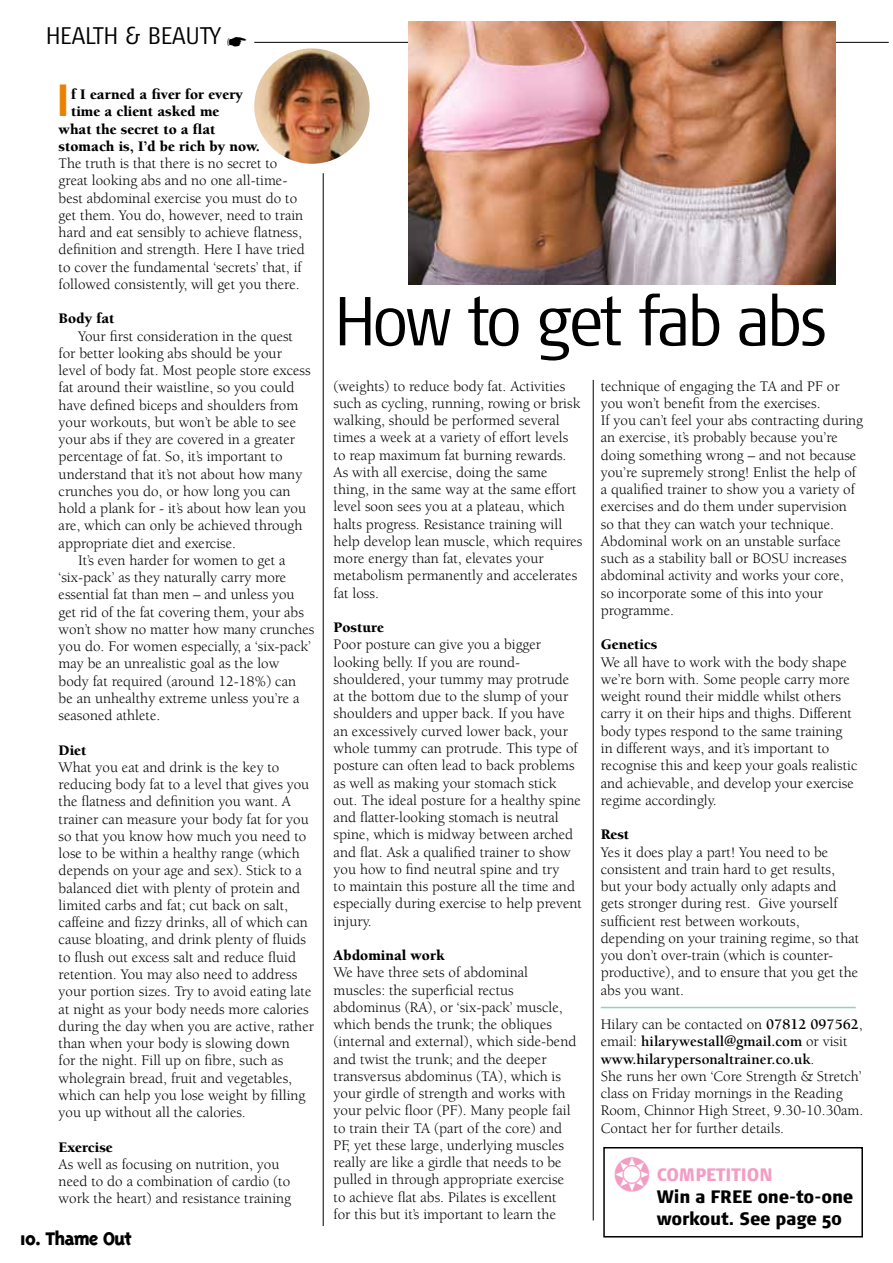
<style>
.page{position:relative;width:893px;height:1263px;background:#fff}
.page>*{position:absolute;margin:0;border:0;box-sizing:border-box;transform-origin:0 0}
.t1{font:300 69px "Signa Cond Column";letter-spacing:-.04em;color:#000}
.t2{font:700 45px "Signa Cond";color:#e98100}
.t3{font:300 24px "Signa Cond";color:#000}
.t4{font:800 21px "Triplex";letter-spacing:-.05em;color:#000}
.t5{font:900 18px/21.6px "Signa Cond";letter-spacing:-.01em;color:#000}
.t6{font:900 18px "Signa Cond";color:#f29ec4}
.t7{font:15px/17.2px "Berkeley";color:#000}
.t8{font:900 15px "Berkeley";color:#000}
.s1{font-weight:700}
</style>
<div class="page">
<hr style="left:254px;top:42px;width:635px;height:1px;background:#000">
<hr style="left:323px;top:173px;width:1px;height:1053px;background:#000">
<hr style="left:593px;top:380px;width:1px;height:840px;background:#000">
<div style="left:603px;top:1147px;width:260px;height:90px;border:2px solid #000"></div>
<img style="left:254px;top:48px;width:116px;height:116px;border-radius:58px">
<img style="left:409px;top:21px;width:427px;height:264px">
<hr style="left:601px;top:1007px;width:255px;height:1px;background:#98d0bc">
<h3 class="t3" style="left:46px;top:23px;width:176px">HEALTH &amp; BEAUTY</h3>
<h2 class="t2" style="left:57px;top:75px;width:15px">I</h2>
<p class="t8" style="left:71px;top:86px;width:173px">f I earned a fiver for every</p>
<p class="t8" style="left:71px;top:104px;width:150px">time a client asked me</p>
<p class="t8" style="left:59px;top:121px;width:158px">what the secret to a flat</p>
<p class="t8" style="left:59px;top:138px;width:203px">stomach is, I’d be rich by now.</p>
<p class="t7" style="left:59px;top:155px;width:248px">The truth is that there is no secret to great looking abs and no one all-time&shy;best abdominal exercise you must do to get them. You do, however, need to train hard and eat sensibly to achieve flatness, definition and strength. Here I have tried to cover the fundamental ‘secrets’ that, if followed consistently, will get you there.</p>
<p class="t8" style="left:59px;top:311px;width:57px">Body fat</p>
<p class="t7" style="left:78px;top:328px;width:217px">Your first consideration in the quest</p>
<p class="t7" style="left:59px;top:345px;width:225px">for better looking abs should be your</p>
<p class="t7" style="left:59px;top:362px;width:254px">level of body fat. Most people store excess</p>
<p class="t7" style="left:59px;top:379px;width:237px">fat around their waistline, so you could</p>
<p class="t7" style="left:59px;top:397px;width:241px">have defined biceps and shoulders from</p>
<p class="t7" style="left:59px;top:414px;width:239px">your workouts, but won’t be able to see</p>
<p class="t7" style="left:59px;top:431px;width:238px">your abs if they are covered in a greater</p>
<p class="t7" style="left:59px;top:448px;width:225px">percentage of fat. So, it’s important to</p>
<p class="t7" style="left:59px;top:466px;width:245px">understand that it’s not about how many</p>
<p class="t7" style="left:59px;top:483px;width:233px">crunches you do, or how long you can</p>
<p class="t7" style="left:59px;top:500px;width:249px">hold a plank for - it’s about how lean you</p>
<p class="t7" style="left:59px;top:517px;width:245px">are, which can only be achieved through</p>
<p class="t7" style="left:59px;top:535px;width:179px">appropriate diet and exercise.</p>
<p class="t7" style="left:78px;top:552px;width:209px">It’s even harder for women to get a</p>
<p class="t7" style="left:59px;top:569px;width:229px">‘six-pack’ as they naturally carry more</p>
<p class="t7" style="left:59px;top:586px;width:238px">essential fat than men – and unless you</p>
<p class="t7" style="left:59px;top:604px;width:247px">get rid of the fat covering them, your abs</p>
<p class="t7" style="left:59px;top:621px;width:257px">won’t show no matter how many crunches</p>
<p class="t7" style="left:59px;top:638px;width:254px">you do. For women especially, a ‘six-pack’</p>
<p class="t7" style="left:59px;top:655px;width:222px">may be an unrealistic goal as the low</p>
<p class="t7" style="left:59px;top:673px;width:239px">body fat required (around 12-18%) can</p>
<p class="t7" style="left:59px;top:690px;width:242px">be an unhealthy extreme unless you’re a</p>
<p class="t7" style="left:59px;top:707px;width:103px">seasoned athlete.</p>
<p class="t8" style="left:59px;top:742px;width:29px">Diet</p>
<p class="t7" style="left:59px;top:759px;width:257px">What you eat and drink is the key to reducing body fat to a level that gives you the flatness and definition you want. A trainer can measure your body fat for you so that you know how much you need to lose to be within a healthy range (which depends on your age and sex). Stick to a balanced diet with plenty of protein and limited carbs and fat; cut back on salt, caffeine and fizzy drinks, all of which can cause bloating, and drink plenty of fluids to flush out excess salt and reduce fluid retention. You may also need to address your portion sizes. Try to avoid eating late at night as your body needs more calories during the day when you are active, rather than when your body is slowing down<br>for the night. Fill up on fibre, such as wholegrain bread, fruit and vegetables, which can help you lose weight by filling you up without all the calories.</p>
<p class="t8" style="left:59px;top:1139px;width:56px">Exercise</p>
<p class="t7" style="left:59px;top:1156px;width:234px">As well as focusing on nutrition, you need to do a combination of cardio (to work the heart) and resistance training</p>
<h3 class="t4" style="left:20px;top:1226px;width:114px">10. Thame Out</h3>
<h1 class="t1" style="left:335px;top:283px;width:494px">How to get fab abs</h1>
<p class="t7" style="left:334px;top:378px;width:250px">(weights) to reduce body fat. Activities such as cycling, running, rowing or brisk walking, should be performed several times a week at a variety of effort levels to reap maximum fat burning rewards.<br>As with all exercise, doing the same thing, in the same way at the same effort level soon sees you at a plateau, which halts progress. Resistance training will help develop lean muscle, which requires more energy than fat, elevates your metabolism permanently and accelerates fat loss.</p>
<p class="t8" style="left:334px;top:619px;width:52px">Posture</p>
<p class="t7" style="left:334px;top:636px;width:250px">Poor posture can give you a bigger looking belly. If you are round&shy;shouldered, your tummy may protrude at the bottom due to the slump of your shoulders and upper back. If you have an excessively curved lower back, your whole tummy can protrude. This type of posture can often lead to back problems as well as making your stomach stick out. The ideal posture for a healthy spine and flatter-looking stomach is neutral spine, which is midway between arched and flat. Ask a qualified trainer to show you how to find neutral spine and try<br>to maintain this posture all the time and especially during exercise to help prevent injury.</p>
<p class="t8" style="left:334px;top:947px;width:113px">Abdominal work</p>
<p class="t7" style="left:334px;top:964px;width:244px">We have three sets of abdominal muscles: the superficial rectus abdominus (RA), or ‘six-pack’ muscle, which bends the trunk; the obliques (internal and external), which side-bend and twist the trunk; and the deeper transversus abdominus (TA), which is your girdle of strength and works with your pelvic floor (PF). Many people fail to train their TA (part of the core) and PF, yet these large, underlying muscles really are like a girdle that needs to be pulled in through appropriate exercise to achieve flat abs. Pilates is excellent for this but it’s important to learn the</p>
<p class="t7" style="left:601px;top:378px;width:264px">technique of engaging the TA and PF or you won’t benefit from the exercises.<br>If you can’t feel your abs contracting during an exercise, it’s probably because you’re doing something wrong – and not because you’re supremely strong! Enlist the help of a qualified trainer to show you a variety of exercises and do them under supervision so that they can watch your technique.<br>Abdominal work on an unstable surface such as a stability ball or BOSU increases abdominal activity and works your core,<br>so incorporate some of this into your programme.</p>
<p class="t8" style="left:601px;top:637px;width:58px">Genetics</p>
<p class="t7" style="left:601px;top:654px;width:258px">We all have to work with the body shape we’re born with. Some people carry more weight round their middle whilst others carry it on their hips and thighs. Different body types respond to the same training in different ways, and it’s important to recognise this and keep your goals realistic and achievable, and develop your exercise regime accordingly.</p>
<p class="t8" style="left:601px;top:826px;width:30px">Rest</p>
<p class="t7" style="left:601px;top:843px;width:260px">Yes it does play a part! You need to be consistent and train hard to get results,<br>but your body actually only adapts and gets stronger during rest. Give yourself sufficient rest between workouts, depending on your training regime, so that you don’t over-train (which is counter&shy;productive), and to ensure that you get the abs you want.</p>
<p class="t7" style="left:601px;top:1016px;width:264px">Hilary can be contacted on <span class="s1">07812 097562</span>, email: <span class="s1">hilarywestall@gmail.com</span> or visit <span class="s1">www.hilarypersonaltrainer.co.uk</span>.<br>She runs her own ‘Core Strength &amp; Stretch’ class on Friday mornings in the Reading Room, Chinnor High Street, 9.30-10.30am.<br>Contact her for further details.</p>
<p class="t6" style="left:657px;top:1164px;width:117px">COMPETITION</p>
<p class="t5" style="left:657px;top:1185px;width:198px">Win a FREE one-to-one workout. See page 50</p>
</div>
